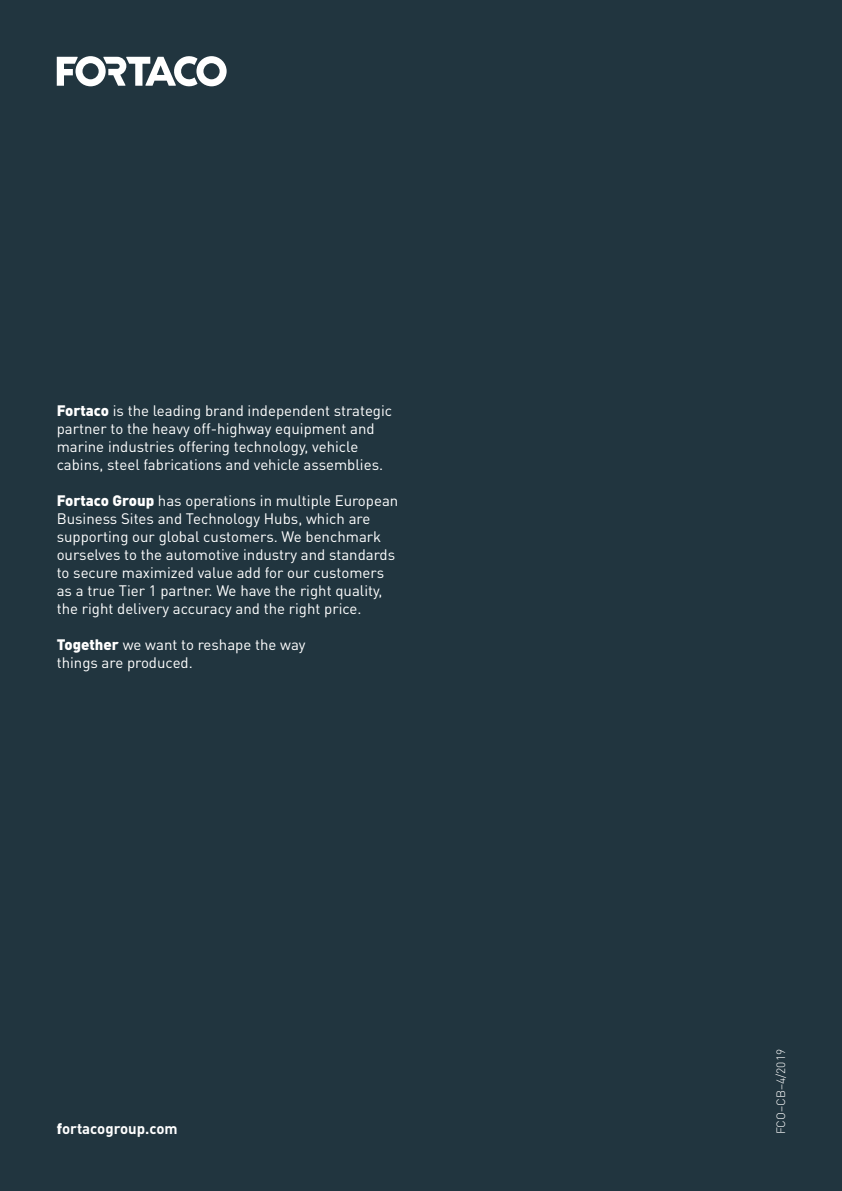
<style>
.page{position:relative;width:842px;height:1191px;background:#21353f}
.page>*{position:absolute;margin:0;border:0;box-sizing:border-box;transform-origin:0 0}
.t1{font:15px/18px "DIN Pro";color:#fff}
.t2{font:700 15px "DIN Pro";color:#fff}
.t3{font:300 12px "DIN Pro";color:#fff}
.s1{font-weight:900}
</style>
<div class="page">
<svg style="left:57px;top:56px;width:170px;height:31px"></svg>
<p class="t1" style="left:57px;top:400px;width:337px"><span class="s1">Fortaco</span> is the leading brand independent strategic partner to the heavy off-highway equipment and marine industries offering technology, vehicle cabins, steel fabrications and vehicle assemblies.</p>
<p class="t1" style="left:57px;top:490px;width:343px"><span class="s1">Fortaco Group</span> has operations in multiple European Business Sites and Technology Hubs, which are supporting our global customers. We benchmark ourselves to the automotive industry and standards to secure maximized value add for our customers as a true Tier 1 partner. We have the right quality, the right delivery accuracy and the right price.</p>
<p class="t1" style="left:57px;top:634px;width:250px"><span class="s1">Together</span> we want to reshape the way things are produced.</p>
<p class="t2" style="left:57px;top:1118px;width:122px"><span class="s1">f</span>ortacogroup.com</p>
<p class="t3" style="left:773px;top:1134px;width:87px;rotate:-90deg">FCO–CB–4/2019</p>
</div>
